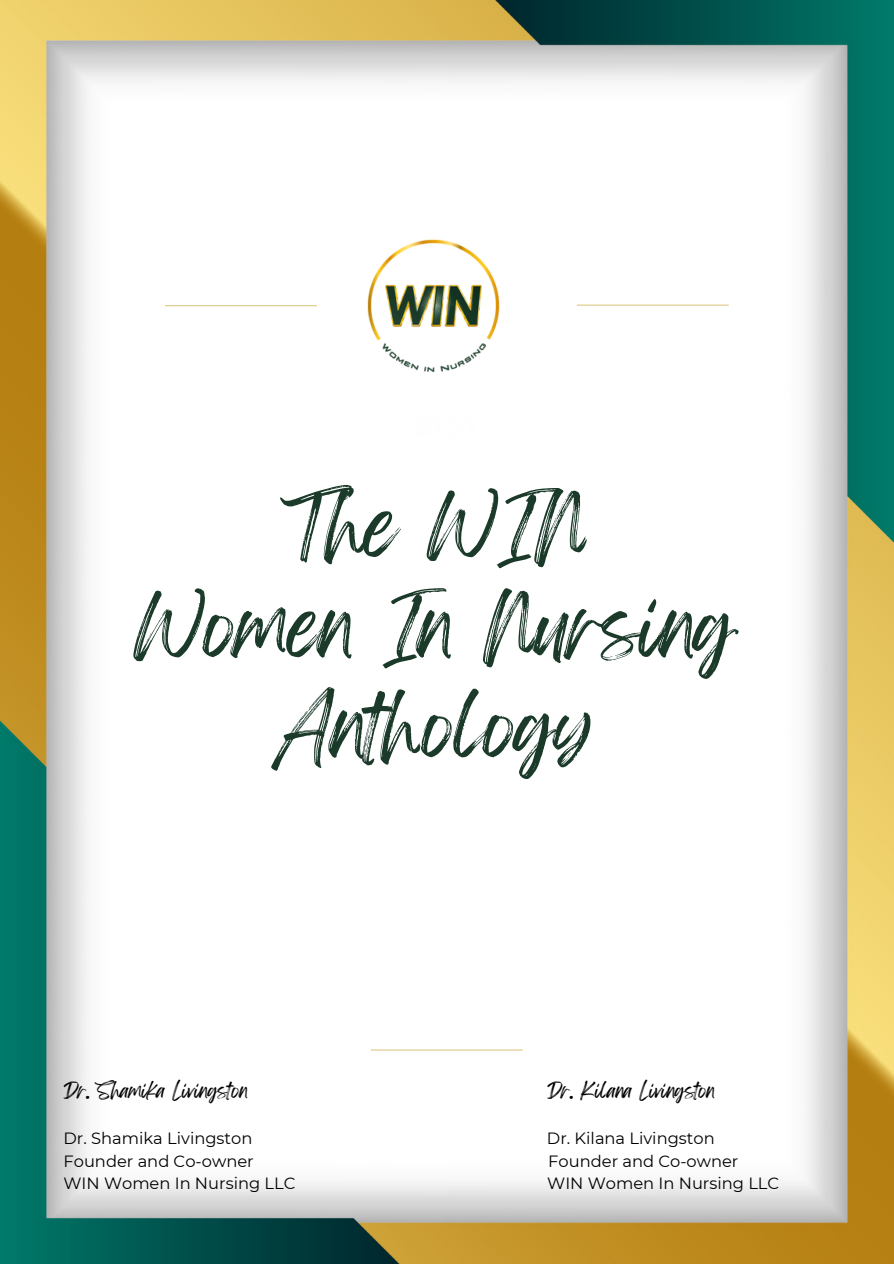
<style>
.page{position:relative;width:894px;height:1264px;background:#fff}
.page>*{position:absolute;margin:0;border:0;box-sizing:border-box;transform-origin:0 0}
.t1{font:71.85px/100.2px "Feeling Passionate";color:#1b3a2a;text-align:center}
.t2{font:17.85px "Feeling Passionate";color:#000}
.t3{font:16.35px "Montserrat";color:#000}
</style>
<div class="page">
<img style="left:0;top:0;width:893px;height:1263px">
<hr style="left:577px;top:304px;width:151px;height:2px;background:#ddc985">
<hr style="left:165px;top:305px;width:151px;height:1px;background:#ddc985">
<hr style="left:371px;top:1049px;width:151px;height:1px;background:#ddc985">
<img style="left:247px;top:196px;width:373px;height:218px">
<h1 class="t1" style="left:133px;top:479px;width:603px">The WIN<br>Women In Nursing<br>Anthology</h1>
<p class="t2" style="left:63px;top:1076px;width:186px">Dr. Shamika Livingston</p>
<p class="t2" style="left:547px;top:1076px;width:170px">Dr. Kilana Livingston</p>
<p class="t3" style="left:63px;top:1128px;width:190px">Dr. Shamika Livingston</p>
<p class="t3" style="left:546px;top:1128px;width:169px">Dr. Kilana Livingston</p>
<p class="t3" style="left:63px;top:1150px;width:192px">Founder and Co-owner</p>
<p class="t3" style="left:548px;top:1150px;width:192px">Founder and Co-owner</p>
<p class="t3" style="left:63px;top:1173px;width:233px">WIN Women In Nursing LLC</p>
<p class="t3" style="left:547px;top:1173px;width:233px">WIN Women In Nursing LLC</p>
</div>
